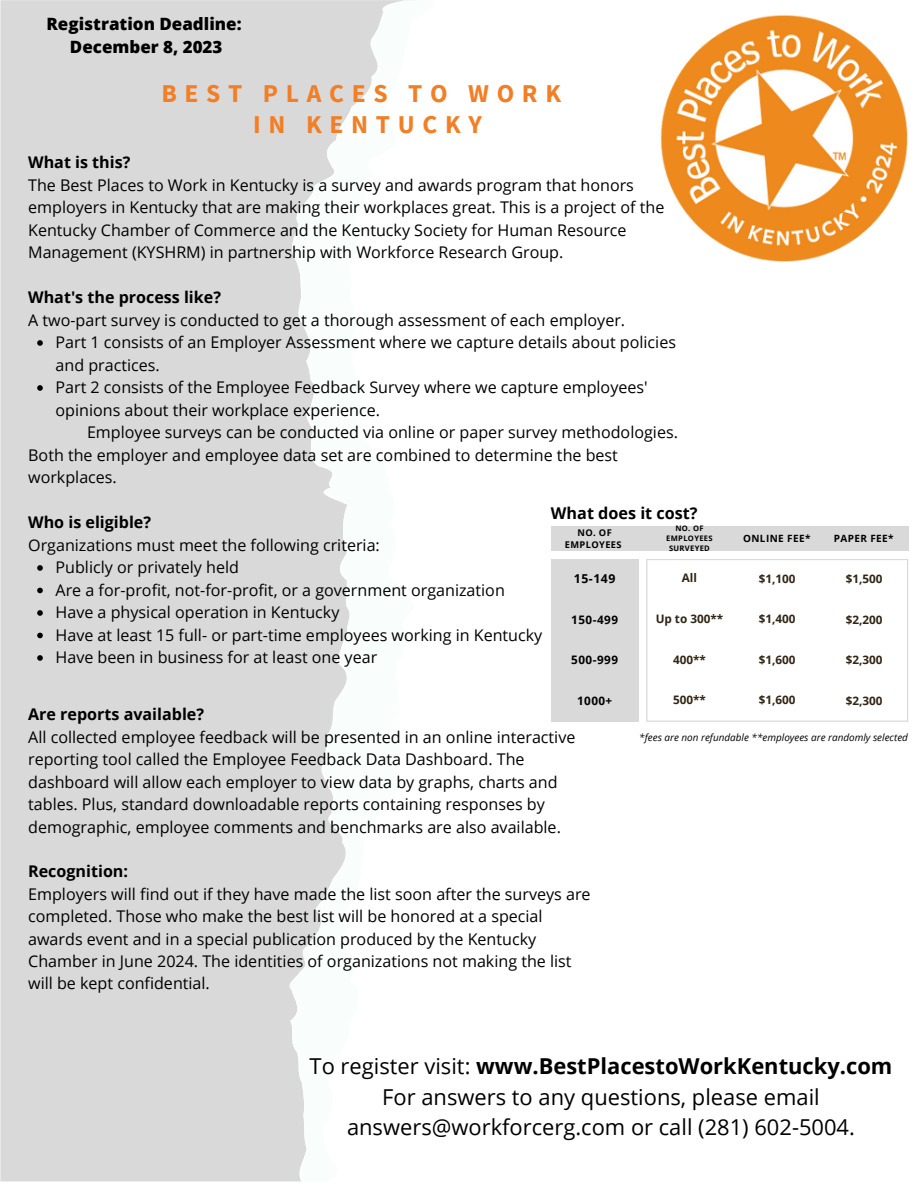
<style>
.page{position:relative;width:918px;height:1188px;background:#fff}
.page>*{position:absolute;margin:0;border:0;box-sizing:border-box;transform-origin:0 0}
.t1{font:700 25.65px "Source Sans Pro";letter-spacing:.3em;color:#f27e25}
.t2{font:21.9px/30.3px "Open Sans";color:#000;text-align:center}
.t3{font:700 21.9px "Open Sans";color:#000}
.t4{font:800 16.95px "Open Sans";color:#000}
.t5{font:700 16.2px "Open Sans";color:#000}
.t6{font:16.05px/22.4px "Open Sans";color:#000}
.t7{font:700 16.05px "Open Sans";color:#000}
.t8{font:700 12.3px "Open Sans";color:#000}
.t9{font:700 11.7px "Open Sans";color:#302414}
.t10{font:700 11.7px "Open Sans";letter-spacing:.04em;color:#000}
.t11{font:700 10.05px "Open Sans";letter-spacing:.04em;color:#000}
.t12{font:italic 9.9px "Open Sans";color:#000}
.t13{font:700 9.3px/12.3px "Open Sans";letter-spacing:.04em;color:#000;text-align:center}
.t14{font:700 7.65px/10.2px "Open Sans";letter-spacing:.04em;color:#000;text-align:center}
.s1{font-weight:400}
</style>
<div class="page">
<div style="left:0;top:0;width:285px;height:1181px;background:#d9d9d9"></div>
<svg style="left:285px;top:0;width:120px;height:1181px"></svg>
<svg style="left:37px;top:340px;width:6px;height:6px"></svg>
<svg style="left:37px;top:385px;width:6px;height:6px"></svg>
<svg style="left:37px;top:565px;width:6px;height:6px"></svg>
<svg style="left:37px;top:588px;width:6px;height:5px"></svg>
<svg style="left:37px;top:610px;width:6px;height:6px"></svg>
<svg style="left:37px;top:633px;width:6px;height:5px"></svg>
<svg style="left:37px;top:655px;width:6px;height:6px"></svg>
<svg style="left:646px;top:559px;width:262px;height:163px"></svg>
<div style="left:551px;top:527px;width:357px;height:24px;background:#d9d9d9"></div>
<div style="left:551px;top:559px;width:87px;height:163px;background:#d9d9d9"></div>
<img style="left:660px;top:15px;width:248px;height:247px">
<p class="t4" style="left:47px;top:12px;width:197px">Registration Deadline:</p>
<p class="t4" style="left:70px;top:35px;width:154px">December 8, 2023</p>
<p class="t1" style="left:161px;top:77px;width:401px">BEST PLACES TO WORK</p>
<p class="t1" style="left:253px;top:108px;width:230px">IN KENTUCKY</p>
<p class="t7" style="left:28px;top:151px;width:104px">What is this?</p>
<p class="t6" style="left:28px;top:173px;width:638px">The Best Places to Work in Kentucky is a survey and awards program that honors employers in Kentucky that are making their workplaces great. This is a project of the Kentucky Chamber of Commerce and the Kentucky Society for Human Resource Management (KYSHRM) in partnership with Workforce Research Group.</p>
<p class="t7" style="left:28px;top:286px;width:194px">What's the process like?</p>
<p class="t6" style="left:28px;top:308px;width:599px">A two-part survey is conducted to get a thorough assessment of each employer.</p>
<p class="t6" style="left:56px;top:331px;width:622px">Part 1 consists of an Employer Assessment where we capture details about policies and practices.</p>
<p class="t6" style="left:56px;top:376px;width:594px">Part 2 consists of the Employee Feedback Survey where we capture employees' opinions about their workplace experience.</p>
<p class="t6" style="left:87px;top:421px;width:592px">Employee surveys can be conducted via online or paper survey methodologies.</p>
<p class="t6" style="left:28px;top:443px;width:591px">Both the employer and employee data set are combined to determine the best workplaces.</p>
<p class="t7" style="left:28px;top:511px;width:124px">Who is eligible?</p>
<p class="t6" style="left:28px;top:533px;width:353px">Organizations must meet the following criteria:</p>
<p class="t5" style="left:551px;top:502px;width:148px">What does it cost?</p>
<p class="t14" style="left:666px;top:523px;width:48px">NO. OF<br>EMPLOYEES<br>SURVEYED</p>
<p class="t11" style="left:743px;top:532px;width:69px">ONLINE FEE*</p>
<p class="t11" style="left:834px;top:532px;width:61px">PAPER FEE*</p>
<p class="t13" style="left:565px;top:526px;width:58px">NO. OF<br>EMPLOYEES</p>
<p class="t6" style="left:56px;top:556px;width:185px">Publicly or privately held</p>
<p class="t6" style="left:56px;top:578px;width:451px">Are a for-profit, not-for-profit, or a government organization</p>
<p class="t6" style="left:56px;top:601px;width:285px">Have a physical operation in Kentucky</p>
<p class="t6" style="left:56px;top:623px;width:488px">Have at least 15 full- or part-time employees working in Kentucky</p>
<p class="t6" style="left:56px;top:646px;width:323px">Have been in business for at least one year</p>
<p class="t8" style="left:574px;top:570px;width:43px">15-149</p>
<p class="t9" style="left:682px;top:570px;width:17px">All</p>
<p class="t9" style="left:759px;top:570px;width:38px">$1,100</p>
<p class="t9" style="left:846px;top:570px;width:38px">$1,500</p>
<p class="t9" style="left:759px;top:610px;width:38px">$1,400</p>
<p class="t9" style="left:759px;top:651px;width:38px">$1,600</p>
<p class="t9" style="left:759px;top:691px;width:38px">$1,600</p>
<p class="t9" style="left:656px;top:611px;width:69px">Up to 300**</p>
<p class="t9" style="left:673px;top:651px;width:34px">400**</p>
<p class="t9" style="left:673px;top:692px;width:34px">500**</p>
<p class="t9" style="left:846px;top:611px;width:38px">$2,200</p>
<p class="t10" style="left:571px;top:612px;width:48px">150-499</p>
<p class="t10" style="left:571px;top:652px;width:48px">500-999</p>
<p class="t10" style="left:577px;top:693px;width:37px">1000+</p>
<p class="t9" style="left:846px;top:651px;width:38px">$2,300</p>
<p class="t9" style="left:846px;top:693px;width:38px">$2,300</p>
<p class="t7" style="left:28px;top:703px;width:177px">Are reports available?</p>
<p class="t6" style="left:28px;top:725px;width:549px">All collected employee feedback will be presented in an online interactive reporting tool called the Employee Feedback Data Dashboard. The dashboard will allow each employer to view data by graphs, charts and tables. Plus, standard downloadable reports containing responses by demographic, employee comments and benchmarks are also available.</p>
<p class="t7" style="left:28px;top:860px;width:101px">Recognition:</p>
<p class="t6" style="left:28px;top:882px;width:564px">Employers will find out if they have made the list soon after the surveys are completed. Those who make the best list will be honored at a special awards event and in a special publication produced by the Kentucky Chamber in June 2024. The identities of organizations not making the list will be kept confidential.</p>
<p class="t12" style="left:639px;top:730px;width:270px">*fees are non refundable **employees are randomly selected</p>
<p class="t3" style="left:310px;top:1051px;width:584px"><span class="s1">To register visit:</span> www.BestPlacestoWorkKentucky.com</p>
<p class="t2" style="left:347px;top:1081px;width:509px">For answers to any questions, please email answers@workforcerg.com or call (281) 602-5004.</p>
</div>
